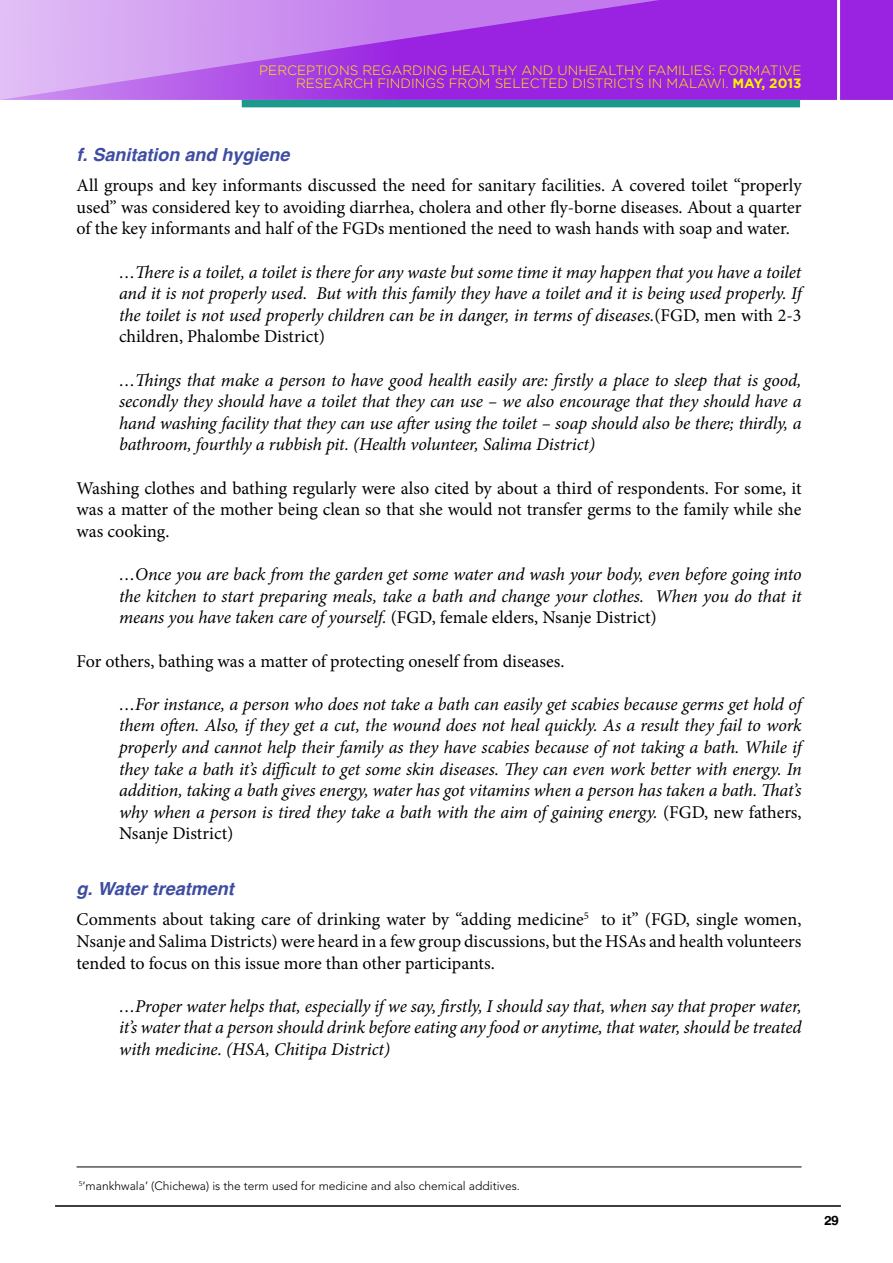
<style>
.page{position:relative;width:893px;height:1263px;background:#fff}
.page>*{position:absolute;margin:0;border:0;box-sizing:border-box;transform-origin:0 0}
.t1{font:italic 18px/21.6px "Minion Pro";letter-spacing:-.01em;color:#000;text-align:justify}
.t2{font:18px/21.6px "Minion Pro";letter-spacing:-.005em;color:#000;text-align:justify}
.t3{font:italic 700 18px "Helvetica";color:#3e4da1}
.t4{font:300 13.5px/13.5px "Gotham";color:#fff200;text-align:right}
.t5{font:13.5px "Harabara";color:#000}
.t6{font:300 12px "Avenir";color:#000}
.s1{font-weight:700}
.s2{font-style:normal}
</style>
<div class="page">
<div style="left:842px;top:0;width:51px;height:100px;background:#9a23e1"></div>
<svg style="left:0;top:0;width:842px;height:100px;background:#b258e8"></svg>
<hr style="left:55px;top:1205px;width:786px;height:2px;background:#000">
<div style="left:242px;top:100px;width:558px;height:7px;background:#1b998c"></div>
<hr style="left:77px;top:1166px;width:724px;height:1px;background:#000">
<p class="t4" style="left:259px;top:63px;width:544px">PERCEPTIONS REGARDING HEALTHY AND UNHEALTHY FAMILIES: FORMATIVE<br>RESEARCH FINDINGS FROM SELECTED DISTRICTS IN MALAWI . <span class="s1">May, 2013</span></p>
<p class="t3" style="left:77px;top:140px;width:215px">f. Sanitation and hygiene</p>
<p class="t2" style="left:77px;top:175px;width:726px">All groups and key informants discussed the need for sanitary facilities. A covered toilet “properly used” was considered key to avoiding diarrhea, cholera and other fly-borne diseases. About a quarter of the key informants and half of the FGDs mentioned the need to wash hands with soap and water.</p>
<p class="t1" style="left:119px;top:261px;width:684px">…There is a toilet, a toilet is there for any waste but some time it may happen that you have a toilet and it is not properly used. But with this family they have a toilet and it is being used properly. If the toilet is not used properly children can be in danger, in terms of diseases.<span class="s2">(FGD, men with 2-3 children, Phalombe District)</span></p>
<p class="t1" style="left:119px;top:369px;width:684px">…Things that make a person to have good health easily are: firstly a place to sleep that is good, secondly they should have a toilet that they can use – we also encourage that they should have a hand washing facility that they can use after using the toilet – soap should also be there; thirdly, a bathroom, fourthly a rubbish pit. (Health volunteer, Salima District)</p>
<p class="t2" style="left:77px;top:477px;width:727px">Washing clothes and bathing regularly were also cited by about a third of respondents. For some, it was a matter of the mother being clean so that she would not transfer germs to the family while she was cooking.</p>
<p class="t1" style="left:119px;top:563px;width:684px">…Once you are back from the garden get some water and wash your body, even before going into the kitchen to start preparing meals, take a bath and change your clothes. When you do that it means you have taken care of yourself. <span class="s2">(FGD, female elders, Nsanje District)</span></p>
<p class="t2" style="left:77px;top:650px;width:489px">For others, bathing was a matter of protecting oneself from diseases.</p>
<p class="t1" style="left:119px;top:693px;width:684px">…For instance, a person who does not take a bath can easily get scabies because germs get hold of them often. Also, if they get a cut, the wound does not heal quickly. As a result they fail to work properly and cannot help their family as they have scabies because of not taking a bath. While if they take a bath it’s difficult to get some skin diseases. They can even work better with energy. In addition, taking a bath gives energy, water has got vitamins when a person has taken a bath. That’s why when a person is tired they take a bath with the aim of gaining energy. <span class="s2">(FGD, new fathers, Nsanje District)</span></p>
<p class="t3" style="left:77px;top:874px;width:159px">g. Water treatment</p>
<p class="t2" style="left:77px;top:909px;width:726px">Comments about taking care of drinking water by “adding medicine<sup>5</sup> to it” (FGD, single women, Nsanje and Salima Districts) were heard in a few group discussions, but the HSAs and health volunteers tended to focus on this issue more than other participants.</p>
<p class="t1" style="left:119px;top:995px;width:684px">…Proper water helps that, especially if we say, firstly, I should say that, when say that proper water, it’s water that a person should drink before eating any food or anytime, that water, should be treated with medicine. (HSA, Chitipa District)</p>
<p class="t6" style="left:79px;top:1178px;width:443px"><sup>5</sup>‘mankhwala’ (Chichewa) is the term used for medicine and also chemical additives.</p>
<p class="t5" style="left:825px;top:1213px;width:15px">29</p>
</div>
